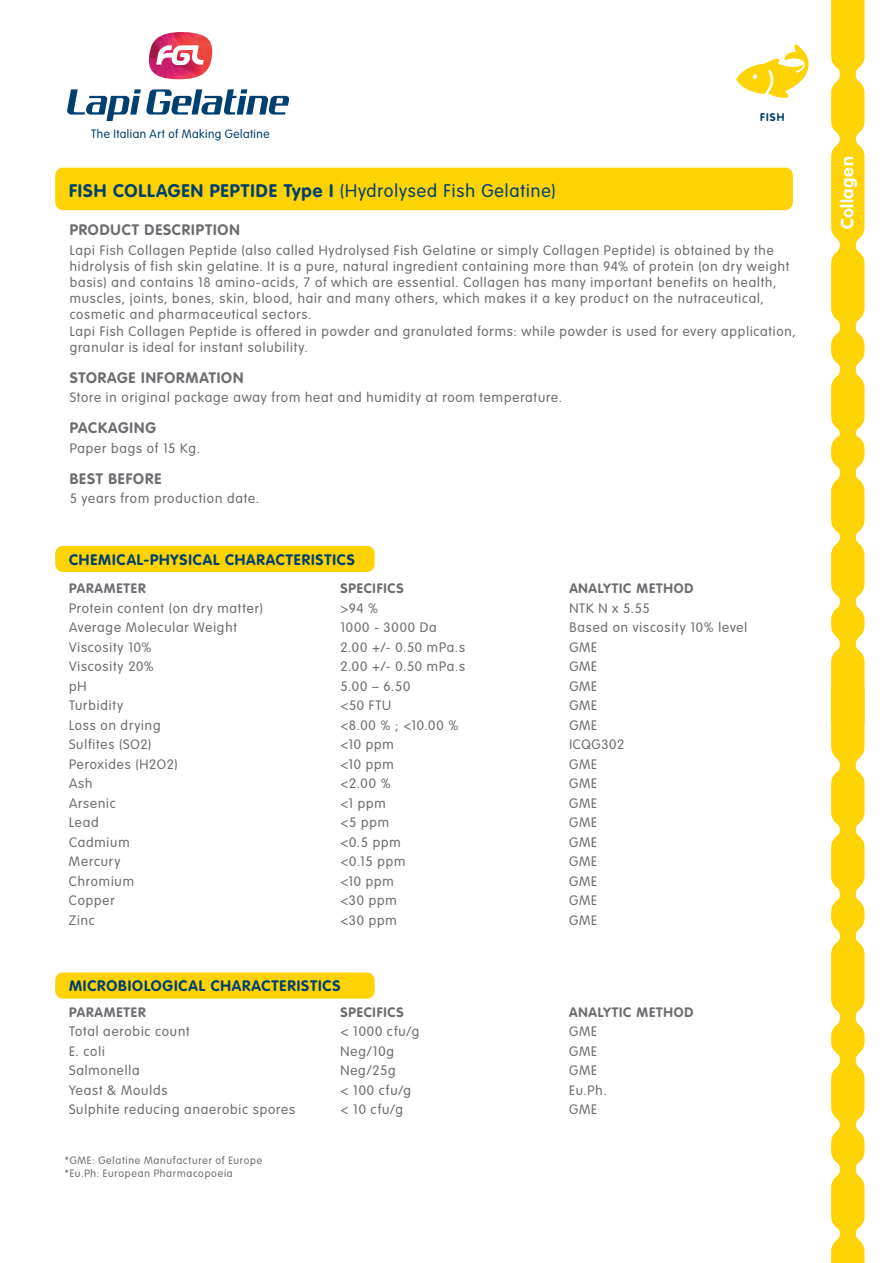
<style>
.page{position:relative;width:893px;height:1263px;background:#fff}
.page>*{position:absolute;margin:0;border:0;box-sizing:border-box;transform-origin:0 0}
.t1{font:700 18px "VAG Rounded LT";letter-spacing:.055em;color:#004071}
.t2{font:700 17.55px "VAG Rounded LT";letter-spacing:.035em;color:#fff}
.t3{font:700 15px "VAG Rounded LT";letter-spacing:.055em;color:#004071}
.t4{font:700 15px "VAG Rounded LT";letter-spacing:.06em;color:#6c6d70}
.t5{font:300 13.5px/16.2px "VAG Rounded LT";letter-spacing:.065em;color:#6c6d70}
.t6{font:700 13.5px "VAG Rounded LT";letter-spacing:.06em;color:#6c6d70}
.t7{font:300 11.85px "VAG Rounded LT";letter-spacing:.04em;color:#004071}
.t8{font:700 10.95px "VAG Rounded LT";color:#004071}
.t9{font:300 10.5px/12.6px "VAG Rounded LT";letter-spacing:.075em;color:#6c6d70}
.s1{font-weight:300}
</style>
<div class="page">
<div style="left:55px;top:168px;width:738px;height:42px;background:#fed304;border-radius:8px"></div>
<svg style="left:831px;top:0;width:33px;height:1263px;background:#fed823"></svg>
<div style="left:55px;top:546px;width:320px;height:26px;background:#fed304;border-radius:8px"></div>
<div style="left:55px;top:972px;width:320px;height:27px;background:#fed304;border-radius:8px"></div>
<svg style="left:736px;top:44px;width:73px;height:54px"></svg>
<svg style="left:67px;top:89px;width:222px;height:32px"></svg>
<img style="left:148px;top:32px;width:65px;height:48px">
<p class="t7" style="left:91px;top:127px;width:180px">The Italian Art of Making Gelatine</p>
<p class="t8" style="left:760px;top:110px;width:26px">FISH</p>
<h1 class="t1" style="left:69px;top:180px;width:488px">FISH COLLAGEN PEPTIDE Type I <span class="s1">(Hydrolysed Fish Gelatine)</span></h1>
<p class="t4" style="left:70px;top:221px;width:171px">PRODUCT DESCRIPTION</p>
<p class="t5" style="left:70px;top:242px;width:728px">Lapi Fish Collagen Peptide (also called Hydrolysed Fish Gelatine or simply Collagen Peptide) is obtained by the hidrolysis of fish skin gelatine. It is a pure, natural ingredient containing more than 94% of protein (on dry weight basis) and contains 18 amino-acids, 7 of which are essential. Collagen has many important benefits on health, muscles, joints, bones, skin, blood, hair and many others, which makes it a key product on the nutraceutical, cosmetic and pharmaceutical sectors.<br>Lapi Fish Collagen Peptide is offered in powder and granulated forms: while powder is used for every application, granular is ideal for instant solubility.</p>
<p class="t4" style="left:70px;top:369px;width:175px">STORAGE INFORMATION</p>
<p class="t5" style="left:70px;top:390px;width:494px">Store in original package away from heat and humidity at room temperature.</p>
<p class="t4" style="left:70px;top:419px;width:88px">PACKAGING</p>
<p class="t5" style="left:70px;top:440px;width:132px">Paper bags of 15 Kg.</p>
<p class="t4" style="left:70px;top:470px;width:93px">BEST BEFORE</p>
<p class="t5" style="left:70px;top:491px;width:191px">5 years from production date.</p>
<p class="t3" style="left:69px;top:551px;width:287px">CHEMICAL-PHYSICAL CHARACTERISTICS</p>
<p class="t6" style="left:69px;top:581px;width:78px">PARAMETER</p>
<p class="t6" style="left:340px;top:581px;width:65px">SPECIFICS</p>
<p class="t6" style="left:569px;top:581px;width:126px">ANALYTIC METHOD</p>
<p class="t5" style="left:69px;top:600px;width:196px">Protein content (on dry matter)</p>
<p class="t5" style="left:340px;top:600px;width:39px">&gt;94 %</p>
<p class="t5" style="left:569px;top:600px;width:82px">NTK N x 5.55</p>
<p class="t5" style="left:69px;top:620px;width:169px">Average Molecular Weight</p>
<p class="t5" style="left:340px;top:620px;width:98px">1000 - 3000 Da</p>
<p class="t5" style="left:569px;top:620px;width:179px">Based on viscosity 10% level</p>
<p class="t5" style="left:69px;top:639px;width:84px">Viscosity 10%</p>
<p class="t5" style="left:340px;top:639px;width:126px">2.00 +/- 0.50 mPa.s</p>
<p class="t5" style="left:569px;top:639px;width:29px">GME</p>
<p class="t5" style="left:69px;top:659px;width:86px">Viscosity 20%</p>
<p class="t5" style="left:340px;top:659px;width:126px">2.00 +/- 0.50 mPa.s</p>
<p class="t5" style="left:569px;top:659px;width:29px">GME</p>
<p class="t5" style="left:69px;top:678px;width:19px">pH</p>
<p class="t5" style="left:340px;top:678px;width:71px">5.00 – 6.50</p>
<p class="t5" style="left:569px;top:678px;width:29px">GME</p>
<p class="t5" style="left:69px;top:698px;width:55px">Turbidity</p>
<p class="t5" style="left:340px;top:698px;width:52px">&lt;50 FTU</p>
<p class="t5" style="left:569px;top:698px;width:29px">GME</p>
<p class="t5" style="left:69px;top:717px;width:93px">Loss on drying</p>
<p class="t5" style="left:340px;top:717px;width:119px">&lt;8.00 % ; &lt;10.00 %</p>
<p class="t5" style="left:569px;top:717px;width:29px">GME</p>
<p class="t5" style="left:69px;top:737px;width:84px">Sulfites (SO2)</p>
<p class="t5" style="left:340px;top:737px;width:55px">&lt;10 ppm</p>
<p class="t5" style="left:569px;top:737px;width:56px">ICQG302</p>
<p class="t5" style="left:69px;top:756px;width:110px">Peroxides (H2O2)</p>
<p class="t5" style="left:340px;top:756px;width:55px">&lt;10 ppm</p>
<p class="t5" style="left:569px;top:756px;width:29px">GME</p>
<p class="t5" style="left:69px;top:776px;width:25px">Ash</p>
<p class="t5" style="left:340px;top:776px;width:52px">&lt;2.00 %</p>
<p class="t5" style="left:569px;top:776px;width:29px">GME</p>
<p class="t5" style="left:69px;top:795px;width:48px">Arsenic</p>
<p class="t5" style="left:340px;top:795px;width:47px">&lt;1 ppm</p>
<p class="t5" style="left:569px;top:795px;width:29px">GME</p>
<p class="t5" style="left:69px;top:815px;width:31px">Lead</p>
<p class="t5" style="left:340px;top:815px;width:50px">&lt;5 ppm</p>
<p class="t5" style="left:569px;top:815px;width:29px">GME</p>
<p class="t5" style="left:69px;top:834px;width:62px">Cadmium</p>
<p class="t5" style="left:340px;top:834px;width:62px">&lt;0.5 ppm</p>
<p class="t5" style="left:569px;top:834px;width:29px">GME</p>
<p class="t5" style="left:69px;top:854px;width:53px">Mercury</p>
<p class="t5" style="left:340px;top:854px;width:66px">&lt;0.15 ppm</p>
<p class="t5" style="left:569px;top:854px;width:29px">GME</p>
<p class="t5" style="left:69px;top:873px;width:67px">Chromium</p>
<p class="t5" style="left:340px;top:873px;width:55px">&lt;10 ppm</p>
<p class="t5" style="left:569px;top:873px;width:29px">GME</p>
<p class="t5" style="left:69px;top:893px;width:47px">Copper</p>
<p class="t5" style="left:340px;top:893px;width:58px">&lt;30 ppm</p>
<p class="t5" style="left:569px;top:893px;width:29px">GME</p>
<p class="t5" style="left:69px;top:912px;width:28px">Zinc</p>
<p class="t5" style="left:340px;top:912px;width:58px">&lt;30 ppm</p>
<p class="t5" style="left:569px;top:912px;width:29px">GME</p>
<p class="t3" style="left:69px;top:977px;width:273px">MICROBIOLOGICAL CHARACTERISTICS</p>
<p class="t6" style="left:69px;top:1004px;width:78px">PARAMETER</p>
<p class="t6" style="left:340px;top:1004px;width:65px">SPECIFICS</p>
<p class="t6" style="left:569px;top:1004px;width:126px">ANALYTIC METHOD</p>
<p class="t5" style="left:69px;top:1024px;width:122px">Total aerobic count</p>
<p class="t5" style="left:340px;top:1024px;width:80px">&lt; 1000 cfu/g</p>
<p class="t5" style="left:569px;top:1024px;width:29px">GME</p>
<p class="t5" style="left:69px;top:1043px;width:37px">E. coli</p>
<p class="t5" style="left:340px;top:1043px;width:55px">Neg/10g</p>
<p class="t5" style="left:569px;top:1043px;width:29px">GME</p>
<p class="t5" style="left:69px;top:1063px;width:72px">Salmonella</p>
<p class="t5" style="left:340px;top:1063px;width:57px">Neg/25g</p>
<p class="t5" style="left:569px;top:1063px;width:29px">GME</p>
<p class="t5" style="left:69px;top:1082px;width:100px">Yeast &amp; Moulds</p>
<p class="t5" style="left:340px;top:1082px;width:72px">&lt; 100 cfu/g</p>
<p class="t5" style="left:569px;top:1082px;width:39px">Eu.Ph.</p>
<p class="t5" style="left:69px;top:1102px;width:228px">Sulphite reducing anaerobic spores</p>
<p class="t5" style="left:340px;top:1102px;width:64px">&lt; 10 cfu/g</p>
<p class="t5" style="left:569px;top:1102px;width:29px">GME</p>
<p class="t9" style="left:65px;top:1154px;width:199px">*GME: Gelatine Manufacturer of Europe *Eu.Ph: European Pharmacopoeia</p>
<p class="t2" style="left:837px;top:229px;width:74px;rotate:-90deg">Collagen</p>
</div>
